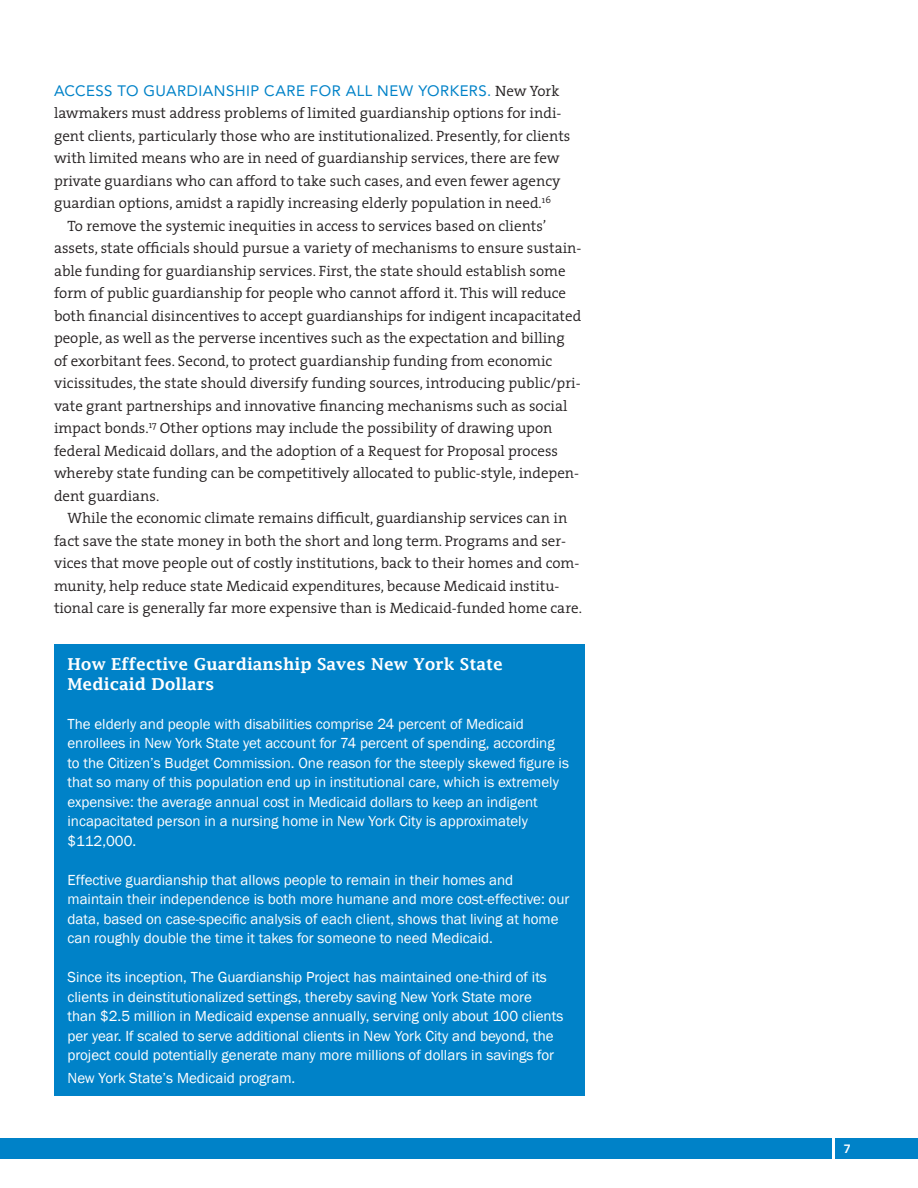
<style>
.page{position:relative;width:918px;height:1188px;background:#fff}
.page>*{position:absolute;margin:0;border:0;box-sizing:border-box;transform-origin:0 0}
.Sidebar_body{font:600 16.5px/19.5px "Lucida Fax";color:#fff}
.Body-1st_Para-no_ind{font:300 15px/22.5px "The Serif";color:#231f20}
.Sidebar_body-2{font:15px/19.5px "Franklin Gothic";color:#fff}
.t1{font:800 12px "Avenir LT Std";color:#fff}
.s1{font-family:"Avenir LT Std";font-weight:400;color:#0082c8}
</style>
<div class="page">
<div style="left:0;top:1138px;width:832px;height:20px;background:#0082c8"></div>
<div style="left:836px;top:1138px;width:82px;height:20px;background:#0082c8"></div>
<div style="left:54px;top:645px;width:531px;height:451px;background:#0082c8"></div>
<p class="Body-1st_Para-no_ind" style="left:54px;top:80px;width:518px"><span class="s1">ACCESS TO GUARDIANSHIP CARE FOR ALL NEW YORKERS.</span> New York lawmakers must address problems of limited guardianship options for indi&shy;gent clients, particularly those who are institutionalized. Presently, for clients with limited means who are in need of guardianship services, there are few private guardians who can afford to take such cases, and even fewer agency guardian options, amidst a rapidly increasing elderly population in need.<sup>16</sup></p>
<p class="Body-1st_Para-no_ind" style="left:54px;top:215px;width:529px;text-indent:14px">To remove the systemic inequities in access to services based on clients’ assets, state officials should pursue a variety of mechanisms to ensure sustain&shy;able funding for guardianship services. First, the state should establish some form of public guardianship for people who cannot afford it. This will reduce both financial disincentives to accept guardianships for indigent incapacitated people, as well as the perverse incentives such as the expectation and billing of exorbitant fees. Second, to protect guardianship funding from economic vicissitudes, the state should diversify funding sources, introducing public/pri&shy;vate grant partnerships and innovative financing mechanisms such as social impact bonds.<sup>17</sup> Other options may include the possibility of drawing upon federal Medicaid dollars, and the adoption of a Request for Proposal process whereby state funding can be competitively allocated to public-style, indepen&shy;dent guardians.</p>
<p class="Body-1st_Para-no_ind" style="left:54px;top:507px;width:529px;text-indent:14px">While the economic climate remains difficult, guardianship services can in fact save the state money in both the short and long term. Programs and ser&shy;vices that move people out of costly institutions, back to their homes and com&shy;munity, help reduce state Medicaid expenditures, because Medicaid institu&shy;tional care is generally far more expensive than is Medicaid-funded home care.</p>
<p class="Sidebar_body" style="left:68px;top:655px;width:437px">How Effective Guardianship Saves New York State<br>Medicaid Dollars</p>
<p class="Sidebar_body-2" style="left:68px;top:715px;width:503px">The elderly and people with disabilities comprise 24 percent of Medicaid enrollees in New York State yet account for 74 percent of spending, according to the Citizen’s Budget Commission. One reason for the steeply skewed figure is that so many of this population end up in institutional care, which is extremely expensive: the average annual cost in Medicaid dollars to keep an indigent incapacitated person in a nursing home in New York City is approximately $112,000.</p>
<p class="Sidebar_body-2" style="left:68px;top:871px;width:503px">Effective guardianship that allows people to remain in their homes and maintain their independence is both more humane and more cost-effective: our data, based on case-specific analysis of each client, shows that living at home can roughly double the time it takes for someone to need Medicaid.</p>
<p class="Sidebar_body-2" style="left:68px;top:968px;width:497px">Since its inception, The Guardianship Project has maintained one-third of its clients in deinstitutionalized settings, thereby saving New York State more than $2.5 million in Medicaid expense annually, serving only about 100 clients per year. If scaled to serve additional clients in New York City and beyond, the project could potentially generate many more millions of dollars in savings for</p>
<p class="Sidebar_body-2" style="left:68px;top:1069px;width:229px">New York State’s Medicaid program.</p>
<p class="t1" style="left:844px;top:1141px;width:9px">7</p>
</div>
